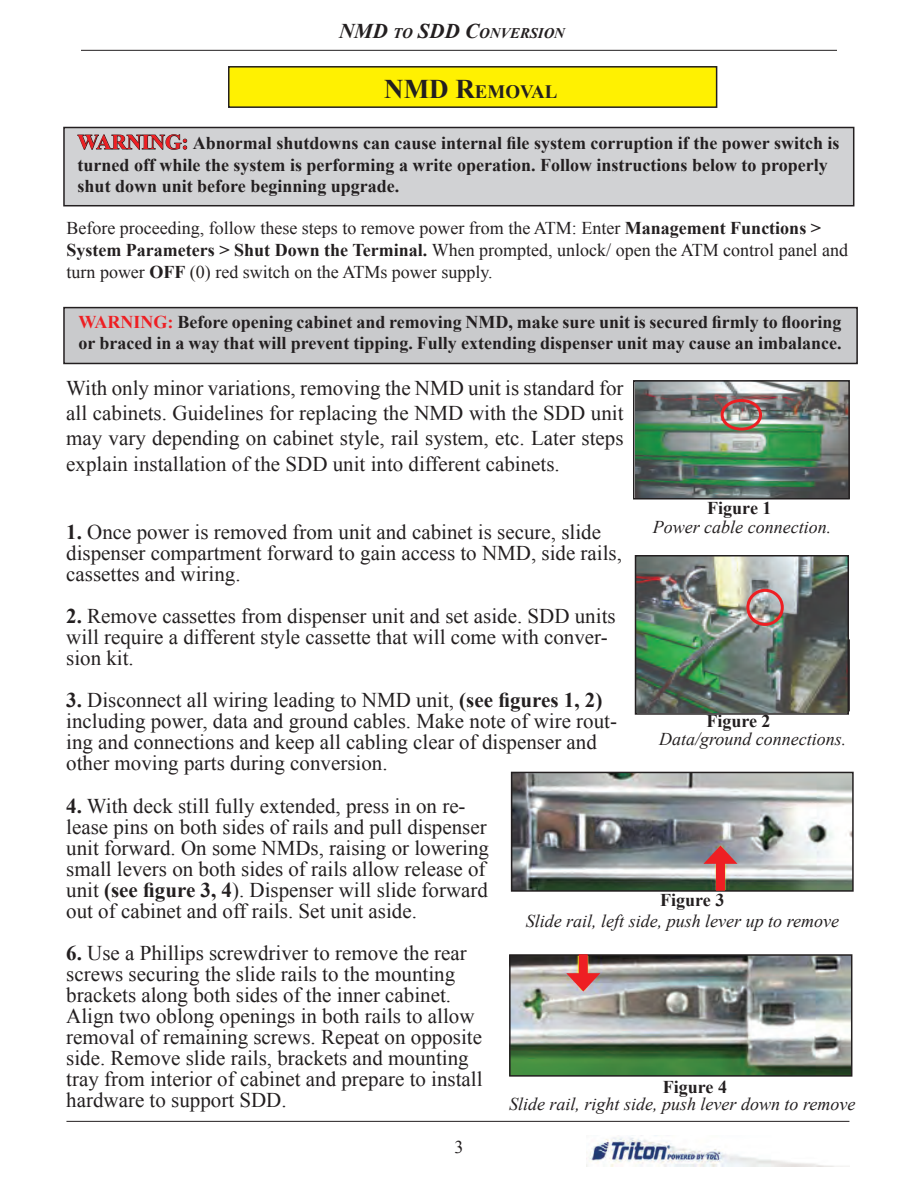
<style>
.page{position:relative;width:918px;height:1188px;background:#fff}
.page>*{position:absolute;margin:0;border:0;box-sizing:border-box;transform-origin:0 0}
.t1{font:21px/21px "Times New Roman";color:#231f20}
.t2{font:700 18.9px "Times New Roman";color:#231f20}
.t3{font:700 18px/21.6px "Times New Roman";color:#231f20}
.t4{font:18px/21.6px "Times New Roman";color:#231f20}
.t5{font:italic 18px "Times New Roman";color:#231f20}
.t6{font:italic 700 14.7px "Times New Roman";color:#231f20}
.s1{font-size:21px}
.s2{font-size:27px}
.s3{font-size:21px;color:#ee1f23}
.s4{font-weight:700}
.s5{color:#ee1f23}
</style>
<div class="page">
<hr style="left:81px;top:50px;width:756px;height:1px;background:#231f20">
<hr style="left:66px;top:1121px;width:783px;height:1px;background:#231f20">
<img style="left:586px;top:1137px;width:263px;height:30px">
<div style="left:64px;top:128px;width:790px;height:78px;background:#d1d2d4"></div>
<div style="left:63px;top:127px;width:791px;height:79px;border:2px solid #231f20"></div>
<svg style="left:77px;top:134px;width:110px;height:16px"></svg>
<div style="left:229px;top:67px;width:488px;height:40px;background:#fff101"></div>
<div style="left:228px;top:66px;width:489px;height:42px;border:2px solid #231f20"></div>
<div style="left:64px;top:308px;width:793px;height:55px;background:#c9cacc"></div>
<div style="left:63px;top:307px;width:795px;height:57px;border:2px solid #231f20"></div>
<img style="left:636px;top:383px;width:211px;height:114px">
<div style="left:633px;top:380px;width:217px;height:120px;border:2px solid #231f20"></div>
<div style="left:721px;top:399px;width:41px;height:32px;border:3px solid #ee1f23;border-radius:50%"></div>
<img style="left:638px;top:558px;width:208px;height:154px">
<div style="left:635px;top:555px;width:214px;height:160px;border:2px solid #231f20"></div>
<div style="left:746px;top:589px;width:38px;height:37px;border:3px solid #ee1f23;border-radius:50%"></div>
<img style="left:514px;top:775px;width:337px;height:114px">
<div style="left:511px;top:772px;width:343px;height:120px;border:2px solid #231f20"></div>
<div style="left:716px;top:857px;width:9px;height:34px;background:#ee1f23"></div>
<svg style="left:703px;top:846px;width:34px;height:18px"></svg>
<img style="left:512px;top:957px;width:337px;height:117px">
<div style="left:509px;top:954px;width:343px;height:123px;border:2px solid #231f20"></div>
<div style="left:579px;top:954px;width:9px;height:26px;background:#ee1f23"></div>
<svg style="left:566px;top:973px;width:34px;height:18px"></svg>
<p class="t6" style="left:339px;top:23px;width:229px"><span class="s1">NMD</span> TO <span class="s1">SDD C</span>ONVERSION</p>
<p class="t2" style="left:384px;top:78px;width:175px"><span class="s2">NMD R</span>EMOVAL</p>
<p class="t3" style="left:78px;top:132px;width:764px"><span class="s3">WARNING:</span> Abnormal shutdowns can cause internal file system corruption if the power switch is turned off while the system is performing a write operation. Follow instructions below to properly shut down unit before beginning upgrade.</p>
<p class="t4" style="left:67px;top:217px;width:783px">Before proceeding, follow these steps to remove power from the ATM: Enter <span class="s4">Management Functions &gt;<br>System Parameters &gt; Shut Down the Terminal.</span> When prompted, unlock/ open the ATM control panel and turn power <span class="s4">OFF</span> (0) red switch on the ATMs power supply.</p>
<p class="t3" style="left:79px;top:310px;width:764px"><span class="s5">WARNING:</span> Before opening cabinet and removing NMD, make sure unit is secured firmly to flooring or braced in a way that will prevent tipping. Fully extending dispenser unit may cause an imbalance.</p>
<p class="t1" style="left:66px;top:375px;width:559px;line-height:25.2px;text-align:justify">With only minor variations, removing the NMD unit is standard for all cabinets. Guidelines for replacing the NMD with the SDD unit may vary depending on cabinet style, rail system, etc. Later steps explain installation of the SDD unit into different cabinets.</p>
<p class="t1" style="left:66px;top:521px;width:557px"><span class="s4">1.</span> Once power is removed from unit and cabinet is secure, slide dispenser compartment forward to gain access to NMD, side rails, cassettes and wiring.</p>
<p class="t1" style="left:66px;top:605px;width:551px"><span class="s4">2.</span> Remove cassettes from dispenser unit and set aside. SDD units will require a different style cassette that will come with conver&shy;sion kit.</p>
<p class="t1" style="left:66px;top:689px;width:552px"><span class="s4">3.</span> Disconnect all wiring leading to NMD unit, <span class="s4">(see figures 1, 2) </span>including power, data and ground cables. Make note of wire rout&shy;ing and connections and keep all cabling clear of dispenser and other moving parts during conversion.</p>
<p class="t3" style="left:707px;top:497px;width:66px">Figure 1</p>
<p class="t5" style="left:653px;top:515px;width:180px">Power cable connection.</p>
<p class="t3" style="left:706px;top:710px;width:66px">Figure 2</p>
<p class="t5" style="left:659px;top:727px;width:189px">Data/ground connections.</p>
<p class="t1" style="left:66px;top:795px;width:424px"><span class="s4">4.</span> With deck still fully extended, press in on re&shy;lease pins on both sides of rails and pull dispenser unit forward. On some NMDs, raising or lowering small levers on both sides of rails allow release of unit <span class="s4">(see figure 3, 4</span>). Dispenser will slide forward out of cabinet and off rails. Set unit aside.</p>
<p class="t1" style="left:66px;top:942px;width:418px"><span class="s4">6.</span> Use a Phillips screwdriver to remove the rear screws securing the slide rails to the mounting brackets along both sides of the inner cabinet.<br>Align two oblong openings in both rails to allow removal of remaining screws. Repeat on opposite side. Remove slide rails, brackets and mounting tray from interior of cabinet and prepare to install hardware to support SDD.</p>
<p class="t4" style="left:454px;top:1136px;width:10px">3</p>
<p class="t3" style="left:660px;top:889px;width:66px">Figure 3</p>
<p class="t5" style="left:526px;top:909px;width:315px">Slide rail, left side, push lever up to remove</p>
<p class="t3" style="left:663px;top:1075px;width:66px">Figure 4</p>
<p class="t5" style="left:509px;top:1092px;width:348px">Slide rail, right side, push lever down to remove</p>
</div>
